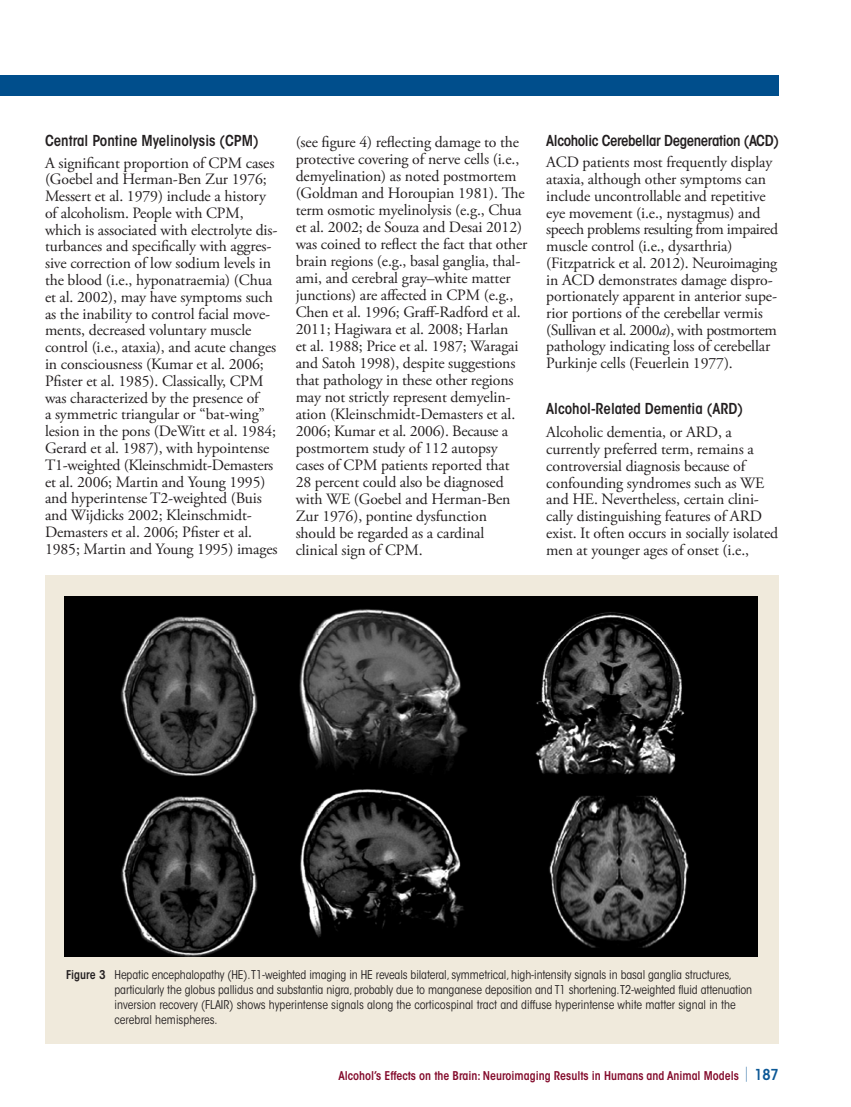
<style>
.page{position:relative;width:851px;height:1107px;background:#fff}
.page>*{position:absolute;margin:0;border:0;box-sizing:border-box;transform-origin:0 0}
.t1{font:15.75px/16.8px "Adobe Garamond Pro";letter-spacing:-.01em;color:#231f20}
.t2{font:600 condensed 15px "ITC Avant Garde Std";color:#231f20}
.t3{font:600 condensed 15px "ITC Avant Garde Std";letter-spacing:-.025em;color:#231f20}
.t4{font:condensed 12px/15px "ITC Avant Garde Std";letter-spacing:-.01em;color:#231f20}
.t5{font:600 condensed 12px "ITC Avant Garde Std";color:#830a2b}
.s1{font-style:italic}
.s2{font-weight:600}
.s3{font-weight:200;font-size:15px;color:#0c5896}
.s4{font-size:15px;color:#0c5896}
</style>
<div class="page">
<div style="left:0;top:76px;width:778px;height:20px;background:#004e8c"></div>
<div style="left:45px;top:575px;width:733px;height:469px;background:#f0eadc"></div>
<img style="left:65px;top:597px;width:692px;height:360px">
<h3 class="t2" style="left:45px;top:131px;width:215px">Central Pontine Myelinolysis (CPM)</h3>
<p class="t1" style="left:45px;top:155px;width:234px">A significant proportion of CPM cases (Goebel and Herman-Ben Zur 1976; Messert et al. 1979) include a history of alcoholism. People with CPM, which is associated with electrolyte dis&shy;turbances and specifically with aggres&shy;sive correction of low sodium levels in the blood (i.e., hyponatraemia) (Chua et al. 2002), may have symptoms such as the inability to control facial move&shy;ments, decreased voluntary muscle control (i.e., ataxia), and acute changes in consciousness (Kumar et al. 2006; Pfister et al. 1985). Classically, CPM was characterized by the presence of<br>a symmetric triangular or “bat-wing” lesion in the pons (DeWitt et al. 1984; Gerard et al. 1987), with hypointense T1-weighted (Kleinschmidt-Demasters et al. 2006; Martin and Young 1995) and hyperintense T2-weighted (Buis and Wijdicks 2002; Kleinschmidt-Demasters et al. 2006; Pfister et al.<br>1985; Martin and Young 1995) images</p>
<p class="t1" style="left:296px;top:134px;width:233px">(see figure 4) reflecting damage to the protective covering of nerve cells (i.e., demyelination) as noted postmortem (Goldman and Horoupian 1981). The term osmotic myelinolysis (e.g., Chua et al. 2002; de Souza and Desai 2012) was coined to reflect the fact that other brain regions (e.g., basal ganglia, thal&shy;ami, and cerebral gray–white matter junctions) are affected in CPM (e.g., Chen et al. 1996; Graff-Radford et al.<br>2011; Hagiwara et al. 2008; Harlan<br>et al. 1988; Price et al. 1987; Waragai and Satoh 1998), despite suggestions that pathology in these other regions may not strictly represent demyelin&shy;ation (Kleinschmidt-Demasters et al.<br>2006; Kumar et al. 2006). Because a postmortem study of 112 autopsy cases of CPM patients reported that 28 percent could also be diagnosed with WE (Goebel and Herman-Ben Zur 1976), pontine dysfunction should be regarded as a cardinal clinical sign of CPM.</p>
<h3 class="t3" style="left:546px;top:131px;width:234px">Alcoholic Cerebellar Degeneration (ACD)</h3>
<p class="t1" style="left:546px;top:155px;width:233px">ACD patients most frequently display ataxia, although other symptoms can include uncontrollable and repetitive eye movement (i.e., nystagmus) and speech problems resulting from impaired muscle control (i.e., dysarthria) (Fitzpatrick et al. 2012). Neuroimaging in ACD demonstrates damage dispro&shy;portionately apparent in anterior supe&shy;rior portions of the cerebellar vermis (Sullivan et al. 2000<span class="s1">a</span>), with postmortem pathology indicating loss of cerebellar Purkinje cells (Feuerlein 1977).</p>
<h3 class="t2" style="left:546px;top:399px;width:198px">Alcohol-Related Dementia (ARD)</h3>
<p class="t1" style="left:546px;top:425px;width:233px">Alcoholic dementia, or ARD, a currently preferred term, remains a controversial diagnosis because of confounding syndromes such as WE and HE. Nevertheless, certain clini&shy;cally distinguishing features of ARD exist. It often occurs in socially isolated men at younger ages of onset (i.e.,</p>
<p class="t4" style="left:115px;top:967px;width:639px;text-indent:-48px"><span class="s2">Figure 3</span> Hepatic encephalopathy (HE). T1-weighted imaging in HE reveals bilateral, symmetrical, high-intensity signals in basal ganglia structures, particularly the globus pallidus and substantia nigra, probably due to manganese deposition and T1 shortening. T2-weighted fluid attenuation inversion recovery (FLAIR) shows hyperintense signals along the corticospinal tract and diffuse hyperintense white matter signal in the cerebral hemispheres.</p>
<p class="t5" style="left:338px;top:1068px;width:442px">Alcohol’s Effects on the Brain: Neuroimaging Results in Humans and Animal Models <span class="s3">|</span> <span class="s4">187</span></p>
</div>
